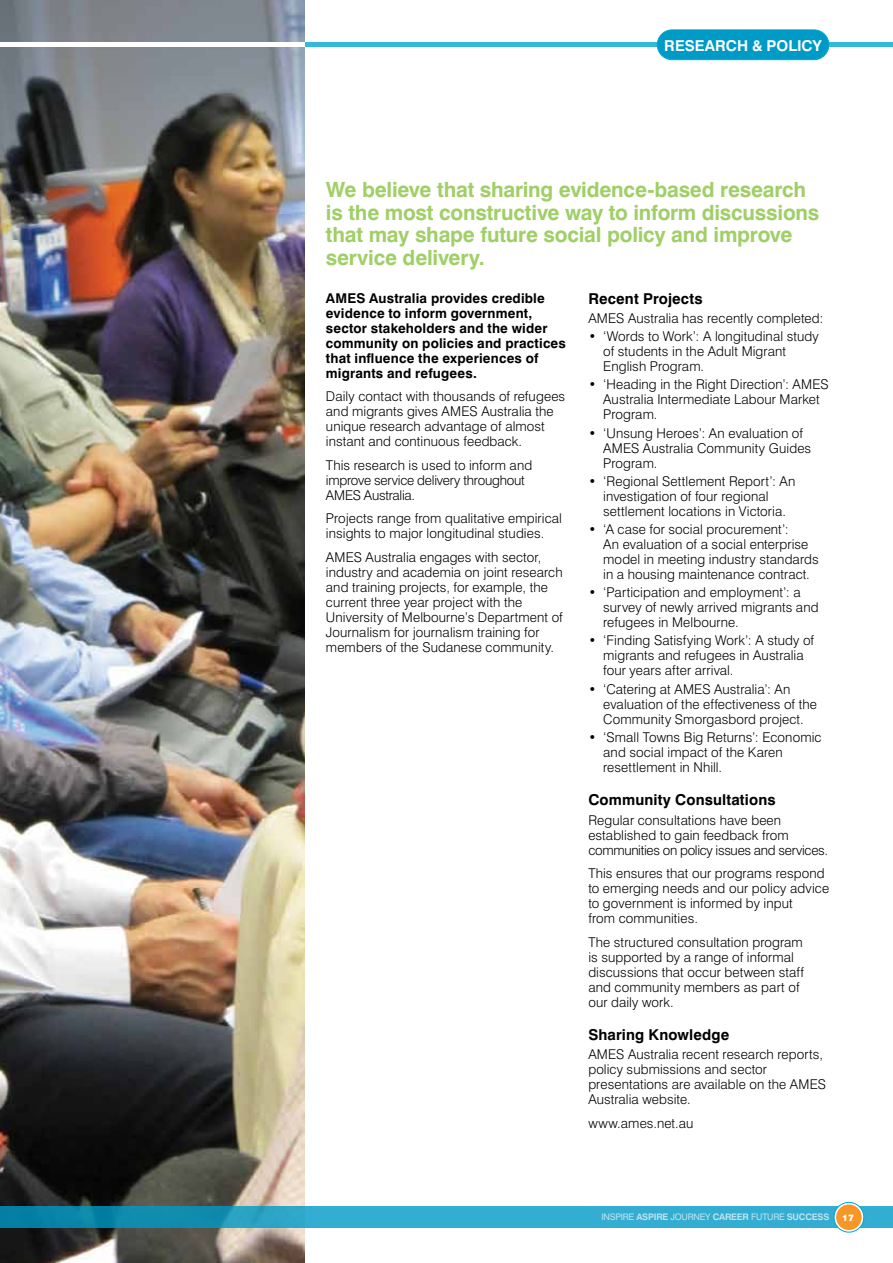
<style>
.page{position:relative;width:893px;height:1263px;background:#fff}
.page>*{position:absolute;margin:0;border:0;box-sizing:border-box;transform-origin:0 0}
.t1{font:700 21px/22.5px "Swiss 721 BT";letter-spacing:-.01em;color:#a0cf67}
.t2{font:700 15px "Swiss 721 BT";letter-spacing:.01em;color:#000}
.t3{font:700 15px "Swiss 721 BT";color:#fff}
.t4{font:300 13.5px/15px "Swiss 721 BT";letter-spacing:.005em;color:#000}
.t5{font:700 13.5px/15px "Swiss 721 BT";letter-spacing:.01em;color:#000}
.t6{font:300 13.5px/15px "Swiss 721 BT";letter-spacing:-.015em;color:#000}
.t7{font:9px "Swiss 721 BT";letter-spacing:-.025em;color:#c1e2ef}
.t8{font:900 9px "Swiss 721 BT";color:#fff}
.s1{font-weight:700}
</style>
<div class="page">
<img style="left:0;top:0;width:305px;height:1263px">
<svg style="left:0;top:1206px;width:893px;height:21px;background:#27a2c6"></svg>
<hr style="left:0;top:43px;width:893px;height:4px;background:#33b9d9">
<svg style="left:834px;top:1202px;width:30px;height:30px"></svg>
<div style="left:834px;top:1202px;width:30px;height:30px;border:1px solid #00a8d0;border-radius:50%"></div>
<div style="left:836px;top:1204px;width:26px;height:26px;background:#f89728;border-radius:50%"></div>
<div style="left:657px;top:30px;width:172px;height:30px;background:#009ac7;border:1px solid #00a8d0;border-radius:15px"></div>
<hr style="left:0;top:43px;width:305px;height:4px;background:#fff">
<p class="t3" style="left:664px;top:36px;width:159px">RESEARCH &amp; POLICY</p>
<h1 class="t1" style="left:326px;top:178px;width:495px">We believe that sharing evidence-based research is the most constructive way to inform discussions that may shape future social policy and improve service delivery.</h1>
<p class="t5" style="left:326px;top:290px;width:241px">AMES Australia provides credible evidence to inform government, sector stakeholders and the wider community on policies and practices that influence the experiences of migrants and refugees.</p>
<p class="t4" style="left:326px;top:389px;width:241px">Daily contact with thousands of refugees and migrants gives AMES Australia the unique research advantage of almost instant and continuous feedback.</p>
<p class="t6" style="left:326px;top:457px;width:208px">This research is used to inform and improve service delivery throughout<br>AMES Australia.</p>
<p class="t4" style="left:326px;top:511px;width:238px">Projects range from qualitative empirical insights to major longitudinal studies.</p>
<p class="t4" style="left:326px;top:549px;width:238px">AMES Australia engages with sector, industry and academia on joint research and training projects, for example, the current three year project with the University of Melbourne’s Department of Journalism for journalism training for members of the Sudanese community.</p>
<p class="t2" style="left:588px;top:289px;width:116px">Recent Projects</p>
<p class="t4" style="left:588px;top:311px;width:237px">AMES Australia has recently completed:</p>
<p class="t4" style="left:603px;top:329px;width:217px;text-indent:-15px">• ‘Words to Work’: A longitudinal study of students in the Adult Migrant<br>English Program.</p>
<p class="t4" style="left:603px;top:377px;width:227px;text-indent:-15px">• ‘Heading in the Right Direction’: AMES<br>Australia Intermediate Labour Market<br>Program.</p>
<p class="t4" style="left:603px;top:425px;width:209px;text-indent:-15px">• ‘Unsung Heroes’: An evaluation of<br>AMES Australia Community Guides<br>Program.</p>
<p class="t4" style="left:603px;top:473px;width:194px;text-indent:-15px">• ‘Regional Settlement Report’: An investigation of four regional settlement locations in Victoria.</p>
<p class="t4" style="left:603px;top:521px;width:217px;text-indent:-15px">• ‘A case for social procurement’:<br>An evaluation of a social enterprise model in meeting industry standards in a housing maintenance contract.</p>
<p class="t4" style="left:603px;top:585px;width:217px;text-indent:-15px">• ‘Participation and employment’: a survey of newly arrived migrants and refugees in Melbourne.</p>
<p class="t4" style="left:603px;top:633px;width:212px;text-indent:-15px">• ‘Finding Satisfying Work’: A study of migrants and refugees in Australia four years after arrival.</p>
<p class="t4" style="left:603px;top:681px;width:215px;text-indent:-15px">• ‘Catering at AMES Australia’: An evaluation of the effectiveness of the<br>Community Smorgasbord project.</p>
<p class="t4" style="left:603px;top:729px;width:220px;text-indent:-15px">• ‘Small Towns Big Returns’: Economic and social impact of the Karen resettlement in Nhill.</p>
<p class="t2" style="left:588px;top:791px;width:189px">Community Consultations</p>
<p class="t4" style="left:588px;top:812px;width:241px">Regular consultations have been established to gain feedback from communities on policy issues and services.</p>
<p class="t4" style="left:588px;top:866px;width:242px">This ensures that our programs respond to emerging needs and our policy advice to government is informed by input<br>from communities.</p>
<p class="t4" style="left:588px;top:934px;width:217px">The structured consultation program is supported by a range of informal discussions that occur between staff and community members as part of our daily work.</p>
<p class="t2" style="left:588px;top:1025px;width:142px">Sharing Knowledge</p>
<p class="t4" style="left:588px;top:1047px;width:239px">AMES Australia recent research reports, policy submissions and sector presentations are available on the AMES Australia website.</p>
<p class="t4" style="left:588px;top:1115px;width:107px">www.ames.net.au</p>
<p class="t7" style="left:601px;top:1212px;width:229px">INSPIRE <span class="s1">ASPIRE</span> JOURNEY <span class="s1">CAREER</span> FUTURE <span class="s1">SUCCESS</span></p>
<p class="t8" style="left:842px;top:1212px;width:13px">17</p>
</div>
